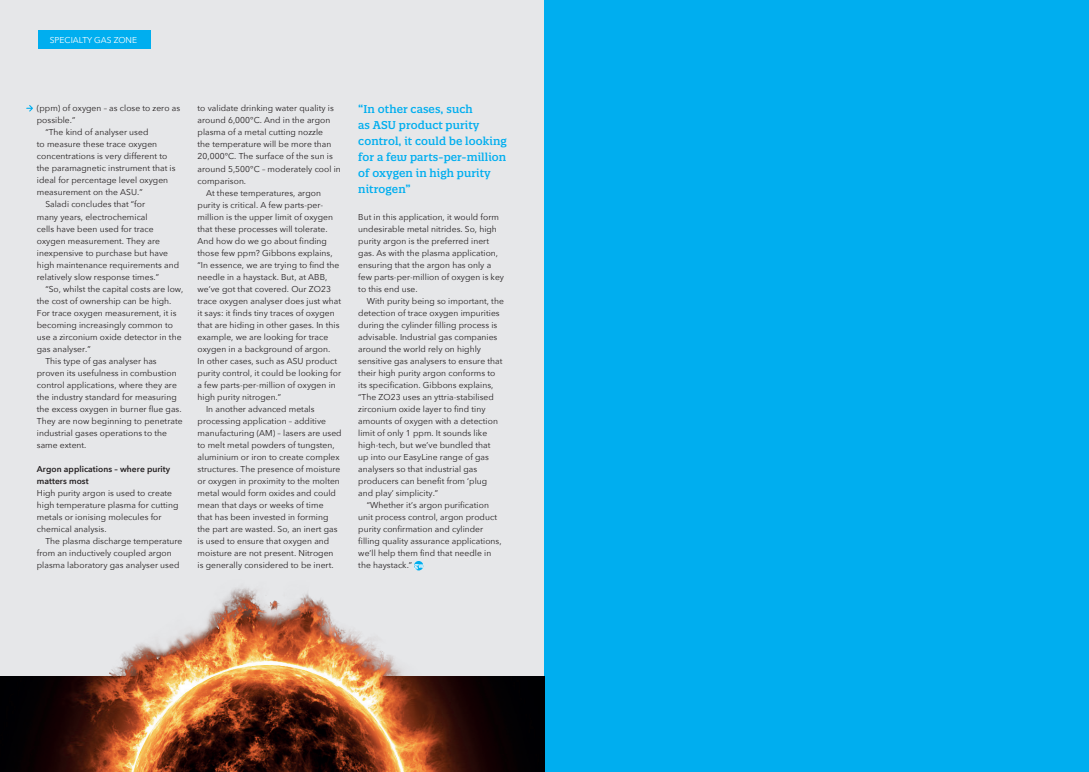
<style>
.page{position:relative;width:1089px;height:772px;background:#fff}
.page>*{position:absolute;margin:0;border:0;box-sizing:border-box;transform-origin:0 0}
.t1{font:500 11px/16px "Quatro Slab";letter-spacing:.01em;color:#00aeef}
.t2{font:8.5px/12px "Avenir Next";letter-spacing:.005em;color:#231f20}
.t3{font:600 8.5px/12px "Avenir Next";letter-spacing:.005em;color:#231f20}
.t4{font:8.5px "Avenir Next";color:#fff}
.t5{font:700 7.5px "Meta OT";color:#fff}
</style>
<div class="page">
<div style="left:0;top:0;width:1088px;height:771px;background:#e6e7e9"></div>
<div style="left:544px;top:0;width:544px;height:771px;background:#00aeef"></div>
<div style="left:38px;top:30px;width:112px;height:19px;background:#00aeef"></div>
<svg style="left:26px;top:105px;width:7px;height:6px"></svg>
<svg style="left:414px;top:560px;width:9px;height:10px"></svg>
<div style="left:0;top:676px;width:30px;height:95px;background:#010003"></div>
<img style="left:30px;top:588px;width:514px;height:183px">
<p class="t4" style="left:50px;top:33px;width:89px">SPECIALTY GAS ZONE</p>
<p class="t2" style="left:37px;top:102px;width:145px">(ppm) of oxygen – as close to zero as</p>
<p class="t2" style="left:37px;top:114px;width:40px">possible.”</p>
<p class="t2" style="left:45px;top:126px;width:105px">“The kind of analyser used</p>
<p class="t2" style="left:37px;top:138px;width:122px">to measure these trace oxygen</p>
<p class="t2" style="left:37px;top:150px;width:132px">concentrations is very different to</p>
<p class="t2" style="left:37px;top:162px;width:140px">the paramagnetic instrument that is</p>
<p class="t2" style="left:37px;top:174px;width:133px">ideal for percentage level oxygen</p>
<p class="t2" style="left:37px;top:186px;width:107px">measurement on the ASU.”</p>
<p class="t2" style="left:45px;top:198px;width:101px">Saladi concludes that “for</p>
<p class="t2" style="left:37px;top:210px;width:112px">many years, electrochemical</p>
<p class="t2" style="left:37px;top:222px;width:118px">cells have been used for trace</p>
<p class="t2" style="left:37px;top:234px;width:125px">oxygen measurement. They are</p>
<p class="t2" style="left:37px;top:246px;width:133px">inexpensive to purchase but have</p>
<p class="t2" style="left:37px;top:258px;width:144px">high maintenance requirements and</p>
<p class="t2" style="left:37px;top:270px;width:124px">relatively slow response times.”</p>
<p class="t2" style="left:45px;top:282px;width:140px">“So, whilst the capital costs are low,</p>
<p class="t2" style="left:37px;top:294px;width:136px">the cost of ownership can be high.</p>
<p class="t2" style="left:37px;top:306px;width:141px">For trace oxygen measurement, it is</p>
<p class="t2" style="left:37px;top:318px;width:138px">becoming increasingly common to</p>
<p class="t2" style="left:37px;top:330px;width:146px">use a zirconium oxide detector in the</p>
<p class="t2" style="left:37px;top:342px;width:55px">gas analyser.”</p>
<p class="t2" style="left:45px;top:354px;width:113px">This type of gas analyser has</p>
<p class="t2" style="left:37px;top:366px;width:141px">proven its usefulness in combustion</p>
<p class="t2" style="left:37px;top:378px;width:141px">control applications, where they are</p>
<p class="t2" style="left:37px;top:390px;width:141px">the industry standard for measuring</p>
<p class="t2" style="left:37px;top:402px;width:146px">the excess oxygen in burner flue gas.</p>
<p class="t2" style="left:37px;top:414px;width:147px">They are now beginning to penetrate</p>
<p class="t2" style="left:37px;top:426px;width:132px">industrial gases operations to the</p>
<p class="t2" style="left:37px;top:438px;width:51px">same extent.</p>
<p class="t3" style="left:37px;top:462px;width:135px">Argon applications – where purity matters most</p>
<p class="t2" style="left:37px;top:486px;width:143px">High purity argon is used to create high temperature plasma for cutting metals or ionising molecules for chemical analysis.</p>
<p class="t2" style="left:37px;top:534px;width:147px;text-indent:8px">The plasma discharge temperature from an inductively coupled argon plasma laboratory gas analyser used</p>
<p class="t2" style="left:197px;top:102px;width:138px">to validate drinking water quality is</p>
<p class="t2" style="left:197px;top:114px;width:134px">around 6,000°C. And in the argon</p>
<p class="t2" style="left:197px;top:126px;width:127px">plasma of a metal cutting nozzle</p>
<p class="t2" style="left:197px;top:138px;width:135px">the temperature will be more than</p>
<p class="t2" style="left:197px;top:150px;width:137px">20,000°C. The surface of the sun is</p>
<p class="t2" style="left:197px;top:162px;width:145px">around 5,500°C – moderately cool in</p>
<p class="t2" style="left:197px;top:174px;width:50px">comparison.</p>
<p class="t2" style="left:206px;top:186px;width:116px">At these temperatures, argon</p>
<p class="t2" style="left:197px;top:198px;width:127px">purity is critical. A few parts-per-</p>
<p class="t2" style="left:197px;top:210px;width:137px">million is the upper limit of oxygen</p>
<p class="t2" style="left:197px;top:222px;width:131px">that these processes will tolerate.</p>
<p class="t2" style="left:197px;top:234px;width:131px">And how do we go about finding</p>
<p class="t2" style="left:197px;top:246px;width:136px">those few ppm? Gibbons explains,</p>
<p class="t2" style="left:197px;top:258px;width:143px">“In essence, we are trying to find the</p>
<p class="t2" style="left:197px;top:270px;width:131px">needle in a haystack. But, at ABB,</p>
<p class="t2" style="left:197px;top:282px;width:135px">we’ve got that covered. Our ZO23</p>
<p class="t2" style="left:197px;top:294px;width:145px">trace oxygen analyser does just what</p>
<p class="t2" style="left:197px;top:306px;width:139px">it says: it finds tiny traces of oxygen</p>
<p class="t2" style="left:197px;top:318px;width:143px">that are hiding in other gases. In this</p>
<p class="t2" style="left:197px;top:330px;width:132px">example, we are looking for trace</p>
<p class="t2" style="left:197px;top:342px;width:134px">oxygen in a background of argon.</p>
<p class="t2" style="left:197px;top:354px;width:141px">In other cases, such as ASU product</p>
<p class="t2" style="left:197px;top:366px;width:145px">purity control, it could be looking for</p>
<p class="t2" style="left:197px;top:378px;width:140px">a few parts-per-million of oxygen in</p>
<p class="t2" style="left:197px;top:390px;width:85px">high purity nitrogen.”</p>
<p class="t2" style="left:206px;top:402px;width:110px">In another advanced metals</p>
<p class="t2" style="left:197px;top:414px;width:130px">processing application – additive</p>
<p class="t2" style="left:197px;top:426px;width:146px">manufacturing (AM) – lasers are used</p>
<p class="t2" style="left:197px;top:438px;width:139px">to melt metal powders of tungsten,</p>
<p class="t2" style="left:197px;top:450px;width:144px">aluminium or iron to create complex</p>
<p class="t2" style="left:197px;top:462px;width:144px">structures. The presence of moisture</p>
<p class="t2" style="left:197px;top:474px;width:144px">or oxygen in proximity to the molten</p>
<p class="t2" style="left:197px;top:486px;width:140px">metal would form oxides and could</p>
<p class="t2" style="left:197px;top:498px;width:127px">mean that days or weeks of time</p>
<p class="t2" style="left:197px;top:510px;width:132px">that has been invested in forming</p>
<p class="t2" style="left:197px;top:522px;width:141px">the part are wasted. So, an inert gas</p>
<p class="t2" style="left:197px;top:534px;width:133px">is used to ensure that oxygen and</p>
<p class="t2" style="left:197px;top:546px;width:137px">moisture are not present. Nitrogen</p>
<p class="t2" style="left:197px;top:558px;width:138px">is generally considered to be inert.</p>
<p class="t1" style="left:358px;top:101px;width:150px">“In other cases, such<br>as ASU product purity control, it could be looking for a few parts-per-million of oxygen in high purity nitrogen”</p>
<p class="t2" style="left:358px;top:210px;width:147px">But in this application, it would form undesirable metal nitrides. So, high purity argon is the preferred inert gas. As with the plasma application, ensuring that the argon has only a few parts-per-million of oxygen is key to this end use.</p>
<p class="t2" style="left:367px;top:294px;width:139px">With purity being so important, the</p>
<p class="t2" style="left:358px;top:306px;width:143px">detection of trace oxygen impurities</p>
<p class="t2" style="left:358px;top:318px;width:141px">during the cylinder filling process is</p>
<p class="t2" style="left:358px;top:330px;width:141px">advisable. Industrial gas companies</p>
<p class="t2" style="left:358px;top:342px;width:124px">around the world rely on highly</p>
<p class="t2" style="left:358px;top:354px;width:146px">sensitive gas analysers to ensure that</p>
<p class="t2" style="left:358px;top:366px;width:138px">their high purity argon conforms to</p>
<p class="t2" style="left:358px;top:378px;width:137px">its specification. Gibbons explains,</p>
<p class="t2" style="left:358px;top:390px;width:137px">“The ZO23 uses an yttria-stabilised</p>
<p class="t2" style="left:358px;top:402px;width:129px">zirconium oxide layer to find tiny</p>
<p class="t2" style="left:358px;top:414px;width:141px">amounts of oxygen with a detection</p>
<p class="t2" style="left:358px;top:426px;width:130px">limit of only 1 ppm. It sounds like</p>
<p class="t2" style="left:358px;top:438px;width:134px">high-tech, but we’ve bundled that</p>
<p class="t2" style="left:358px;top:450px;width:132px">up into our EasyLine range of gas</p>
<p class="t2" style="left:358px;top:462px;width:120px">analysers so that industrial gas</p>
<p class="t2" style="left:358px;top:474px;width:130px">producers can benefit from ‘plug</p>
<p class="t2" style="left:358px;top:486px;width:81px">and play’ simplicity.”</p>
<p class="t2" style="left:367px;top:498px;width:124px">“Whether it’s argon purification</p>
<p class="t2" style="left:358px;top:510px;width:140px">unit process control, argon product</p>
<p class="t2" style="left:358px;top:522px;width:126px">purity confirmation and cylinder</p>
<p class="t2" style="left:358px;top:534px;width:145px">filling quality assurance applications,</p>
<p class="t2" style="left:358px;top:546px;width:134px">we’ll help them find that needle in</p>
<p class="t2" style="left:358px;top:558px;width:55px">the haystack.”</p>
<p class="t5" style="left:414px;top:560px;width:11px">gw</p>
</div>
